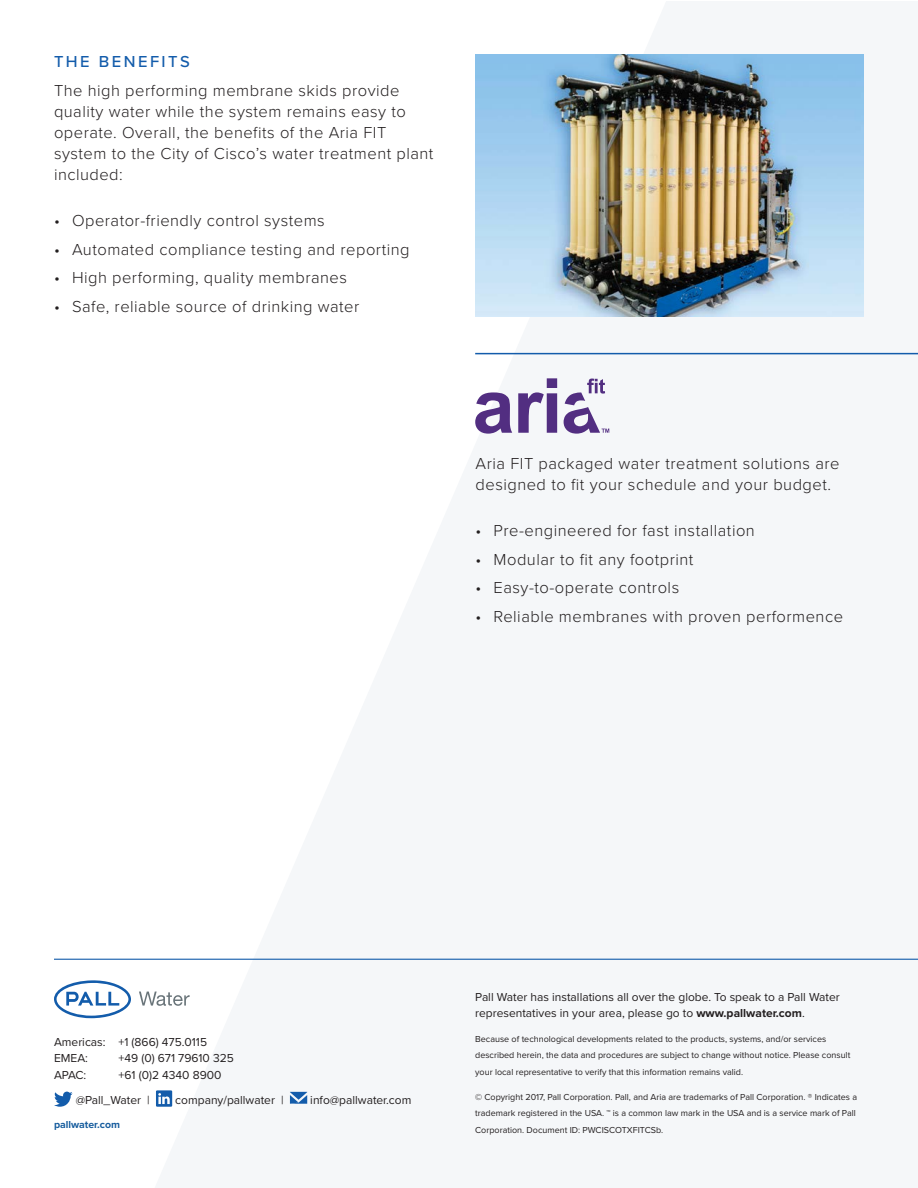
<style>
.page{position:relative;width:918px;height:1188px;background:#fff}
.page>*{position:absolute;margin:0;border:0;box-sizing:border-box;transform-origin:0 0}
.body_copy{font:300 16.5px/21px "Proxima Nova";letter-spacing:.03em;color:#231f20}
.intro{font:300 16.5px/21px "Proxima Nova";letter-spacing:.03em;color:#231f20}
.subhead{font:500 16.5px "Proxima Nova";letter-spacing:.15em;color:#135cab}
.footer_content{font:12px/16.5px "Proxima Nova";color:#231f20}
.footer_content-2{font:700 10.5px "Proxima Nova";color:#175d9e}
.footer_content-3{font:9px/16.5px "Proxima Nova";color:#231f20}
.s1{font-weight:700}
</style>
<div class="page">
<svg style="left:54px;top:980px;width:77px;height:38px"></svg>
<svg style="left:139px;top:992px;width:51px;height:14px"></svg>
<hr style="left:54px;top:959px;width:864px;height:1px;background:#135cab">
<svg style="left:54px;top:1092px;width:19px;height:15px"></svg>
<svg style="left:156px;top:1090px;width:16px;height:17px"></svg>
<svg style="left:290px;top:1092px;width:17px;height:12px"></svg>
<img style="left:475px;top:54px;width:389px;height:262px">
<hr style="left:475px;top:353px;width:443px;height:1px;background:#135cab">
<svg style="left:475px;top:392px;width:37px;height:42px"></svg>
<svg style="left:518px;top:378px;width:39px;height:55px"></svg>
<svg style="left:564px;top:379px;width:45px;height:55px"></svg>
<p class="subhead" style="left:54px;top:49px;width:137px">THE BENEFITS</p>
<p class="body_copy" style="left:54px;top:79px;width:381px">The high performing membrane skids provide quality water while the system remains easy to operate. Overall, the benefits of the Aria FIT system to the City of Cisco’s water treatment plant included:</p>
<p class="body_copy" style="left:54px;top:209px;width:272px">• Operator-friendly control systems</p>
<p class="body_copy" style="left:54px;top:238px;width:357px">• Automated compliance testing and reporting</p>
<p class="body_copy" style="left:54px;top:266px;width:295px">• High performing, quality membranes</p>
<p class="body_copy" style="left:54px;top:295px;width:307px">• Safe, reliable source of drinking water</p>
<p class="intro" style="left:476px;top:452px;width:365px">Aria FIT packaged water treatment solutions are designed to fit your schedule and your budget.</p>
<p class="body_copy" style="left:476px;top:519px;width:281px">• Pre-engineered for fast installation</p>
<p class="body_copy" style="left:476px;top:548px;width:219px">• Modular to fit any footprint</p>
<p class="body_copy" style="left:476px;top:576px;width:205px">• Easy-to-operate controls</p>
<p class="body_copy" style="left:476px;top:605px;width:369px">• Reliable membranes with proven performence</p>
<p class="footer_content" style="left:54px;top:1033px;width:155px">Americas: +1 (866) 475.0115<br>EMEA:</p>
<p class="footer_content" style="left:118px;top:1050px;width:117px">+49 (0) 671 79610 325</p>
<p class="footer_content" style="left:54px;top:1066px;width:34px">APAC:</p>
<p class="footer_content" style="left:118px;top:1066px;width:104px">+61 (0)2 4340 8900</p>
<p class="footer_content" style="left:76px;top:1091px;width:76px">@Pall_Water |</p>
<p class="footer_content" style="left:175px;top:1091px;width:110px">company/pallwater |</p>
<p class="footer_content" style="left:310px;top:1091px;width:103px">info@pallwater.com</p>
<p class="footer_content-2" style="left:54px;top:1117px;width:68px">pallwater.com</p>
<p class="footer_content" style="left:475px;top:988px;width:366px">Pall Water has installations all over the globe. To speak to a Pall Water representatives in your area, please go to <span class="s1">www.pallwater.com</span>.</p>
<p class="footer_content-3" style="left:475px;top:1030px;width:377px">Because of technological developments related to the products, systems, and/or services described herein, the data and procedures are subject to change without notice. Please consult your local representative to verify that this information remains valid.</p>
<p class="footer_content-3" style="left:475px;top:1088px;width:383px">© Copyright 2017, Pall Corporation. Pall, and Aria are trademarks of Pall Corporation. ® Indicates a trademark registered in the USA. ™ is a common law mark in the USA and is a service mark of Pall<br>Corporation. Document ID: PWCISCOTXFITCSb.</p>
</div>
